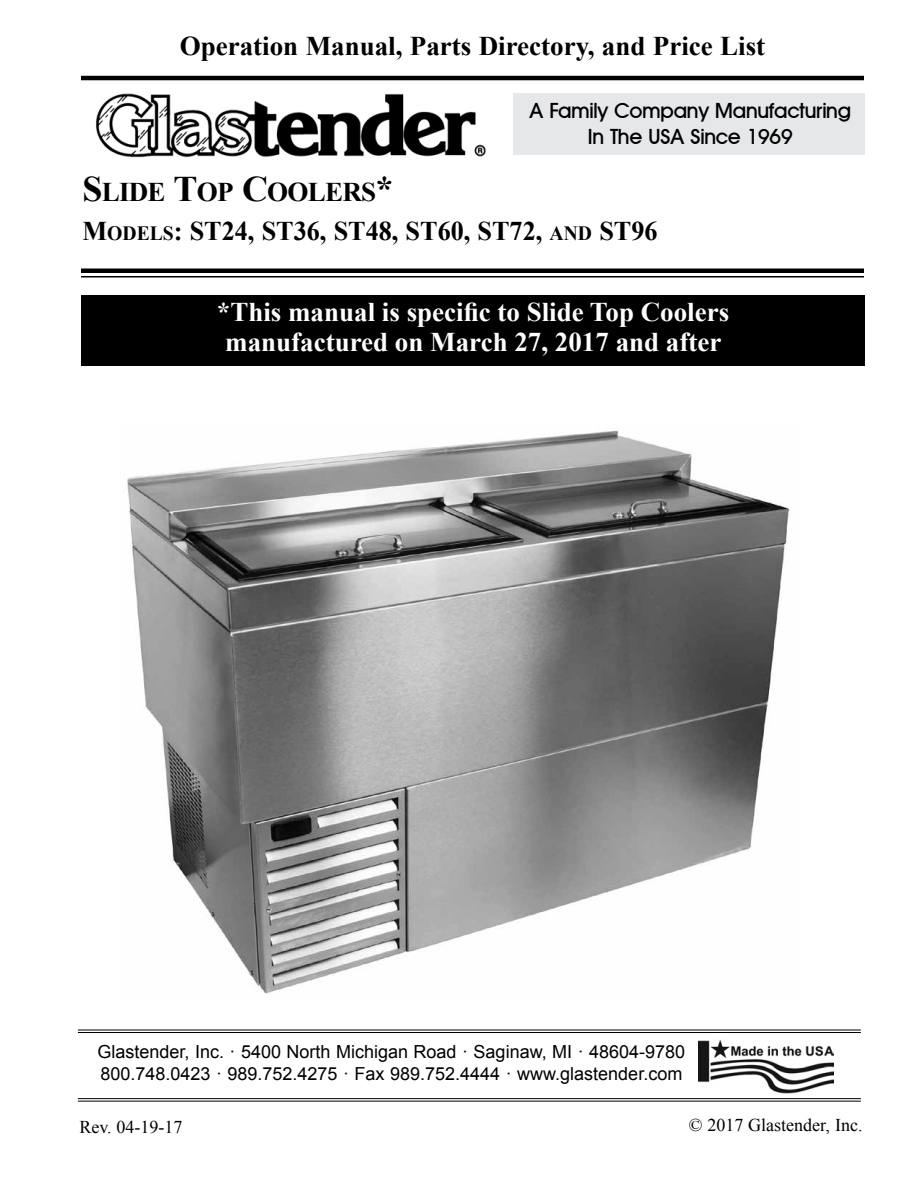
<style>
.page{position:relative;width:918px;height:1188px;background:#fff}
.page>*{position:absolute;margin:0;border:0;box-sizing:border-box;transform-origin:0 0}
.t1{font:700 27px/30px "Times New Roman";color:#fff;text-align:center}
.t2{font:700 27px/39.3px "Times New Roman";color:#000}
.t3{font:700 27px "Times New Roman";color:#000}
.t4{font:21px/25.2px "Avantage Medium Normal";color:#000;text-align:center}
.t5{font:18px/21.8px "Arial";color:#000}
.t6{font:18px "Times New Roman";color:#000}
.s1{font-size:36px}
.s2{font-size:20.25px}
</style>
<div class="page">
<hr style="left:78px;top:1030px;width:783px;height:1px;background:#000">
<hr style="left:78px;top:1032px;width:783px;height:1px;background:#000">
<hr style="left:78px;top:1098px;width:783px;height:1px;background:#000">
<hr style="left:78px;top:1101px;width:783px;height:1px;background:#000">
<img style="left:699px;top:1039px;width:135px;height:55px">
<img style="left:96px;top:93px;width:390px;height:65px">
<hr style="left:81px;top:76px;width:783px;height:4px;background:#000">
<div style="left:81px;top:268px;width:783px;height:5px;background:#000"></div>
<hr style="left:81px;top:276px;width:783px;height:2px;background:#000">
<div style="left:513px;top:93px;width:352px;height:62px;background:#e6e7e8"></div>
<div style="left:81px;top:295px;width:784px;height:70px;background:#000"></div>
<img style="left:127px;top:430px;width:663px;height:564px">
<h1 class="t3" style="left:180px;top:28px;width:587px">Operation Manual, Parts Directory, and Price List</h1>
<p class="t4" style="left:530px;top:98px;width:323px">A Family Company Manufacturing<br>In The USA Since 1969</p>
<h1 class="t2" style="left:82px;top:172px;width:577px"><span class="s1">S</span>LIDE <span class="s1">T</span>OP <span class="s1">C</span>OOLERS<span class="s1">*<br></span>M<span class="s2">ODELS</span>: ST24, ST36, ST48, ST60, ST72, <span class="s2">AND</span> ST96</h1>
<h1 class="t1" style="left:217px;top:297px;width:514px">*This manual is specific to Slide Top Coolers manufactured on March 27, 2017 and after</h1>
<p class="t5" style="left:97px;top:1041px;width:589px">Glastender, Inc. · 5400 North Michigan Road · Saginaw, MI · 48604-9780<br>800.748.0423 · 989.752.4275 · Fax 989.752.4444 · www.glastender.com</p>
<p class="t6" style="left:79px;top:1114px;width:105px">Rev. 04-19-17</p>
<p class="t6" style="left:689px;top:1113px;width:175px">© 2017 Glastender, Inc.</p>
</div>
